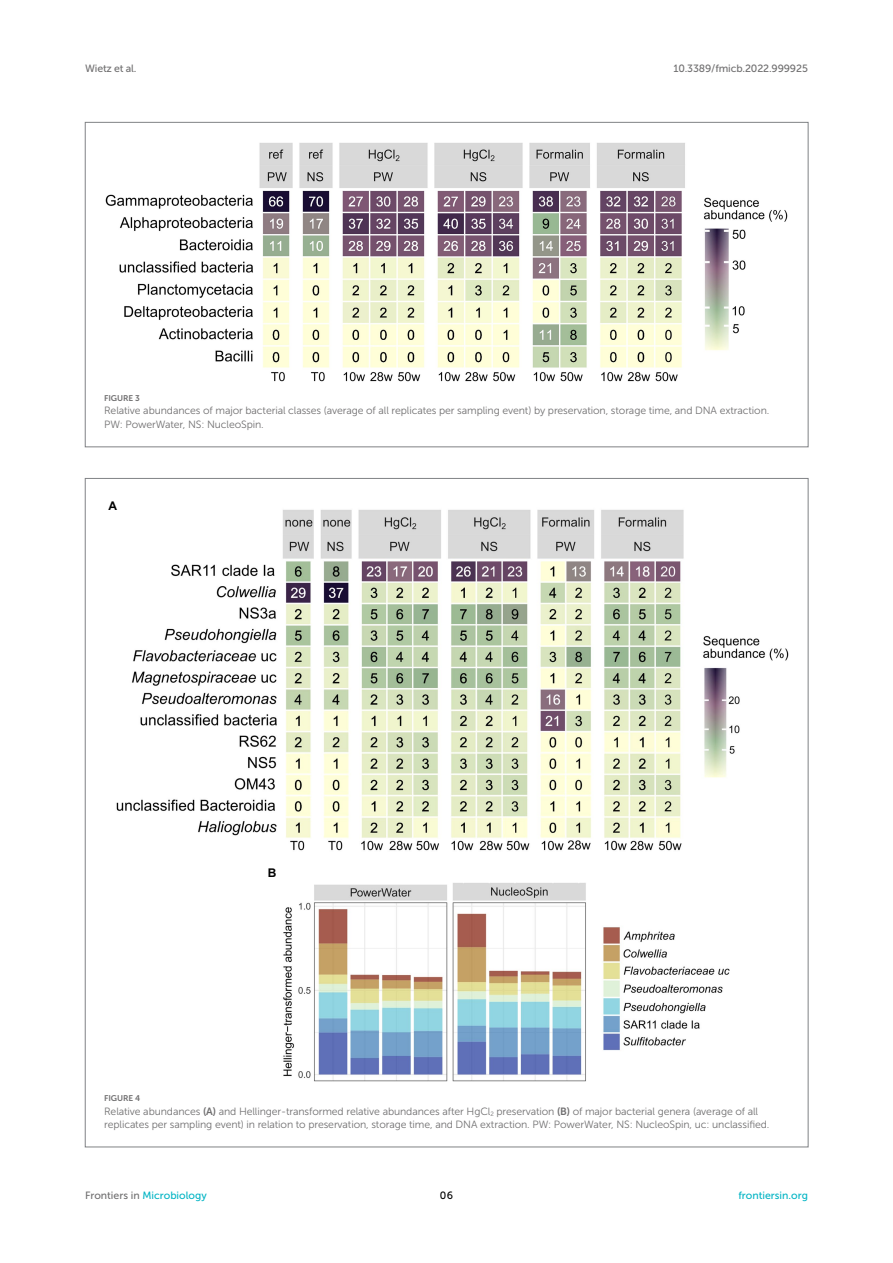
<style>
.page{position:relative;width:893px;height:1263px;background:#fff}
.page>*{position:absolute;margin:0;border:0;box-sizing:border-box;transform-origin:0 0}
.t1{font:700 12px "Arial";color:#000}
.FIG_LEG{font:10.5px/13.5px "Museo Sans 300";letter-spacing:-.01em;color:#706f70}
.t2{font:10.5px "Museo Sans 500";color:#00b4c4}
.t3{font:10.5px "Museo Sans 500";letter-spacing:-.015em;color:#706f70}
.t4{font:10.5px "Museo Sans 500";color:#000}
.FIG_HD{font:8.25px "Museo Sans 700";letter-spacing:-.01em;color:#706f70}
.s1{font-family:"Museo Sans 700"}
.s2{color:#706f70}
</style>
<div class="page">
<img style="left:105px;top:143px;width:683px;height:239px">
<img style="left:116px;top:510px;width:673px;height:572px">
<p class="t3" style="left:85px;top:63px;width:53px">Wietz et al.</p>
<p class="t3" style="left:673px;top:63px;width:136px">10.3389/fmicb.2022.999925</p>
<p class="FIG_HD" style="left:104px;top:393px;width:37px">FIGURE 3</p>
<p class="FIG_LEG" style="left:104px;top:404px;width:667px">Relative abundances of major bacterial classes (average of all replicates per sampling event) by preservation, storage time, and DNA extraction.<br>PW: PowerWater, NS: NucleoSpin.</p>
<p class="t1" style="left:108px;top:498px;width:10px">A</p>
<p class="t1" style="left:268px;top:864px;width:10px">B</p>
<p class="FIG_HD" style="left:104px;top:1093px;width:37px">FIGURE 4</p>
<p class="FIG_LEG" style="left:104px;top:1104px;width:667px">Relative abundances <span class="s1">(A)</span> and Hellinger-transformed relative abundances after HgCl<sub>2</sub> preservation <span class="s1">(B)</span> of major bacterial genera (average of all replicates per sampling event) in relation to preservation, storage time, and DNA extraction. PW: PowerWater, NS: NucleoSpin, uc: unclassified.</p>
<p class="t2" style="left:85px;top:1190px;width:123px"><span class="s2">Frontiers in</span> Microbiology</p>
<p class="t4" style="left:440px;top:1190px;width:15px">06</p>
<p class="t2" style="left:738px;top:1190px;width:71px">frontiersin.org</p>
</div>
